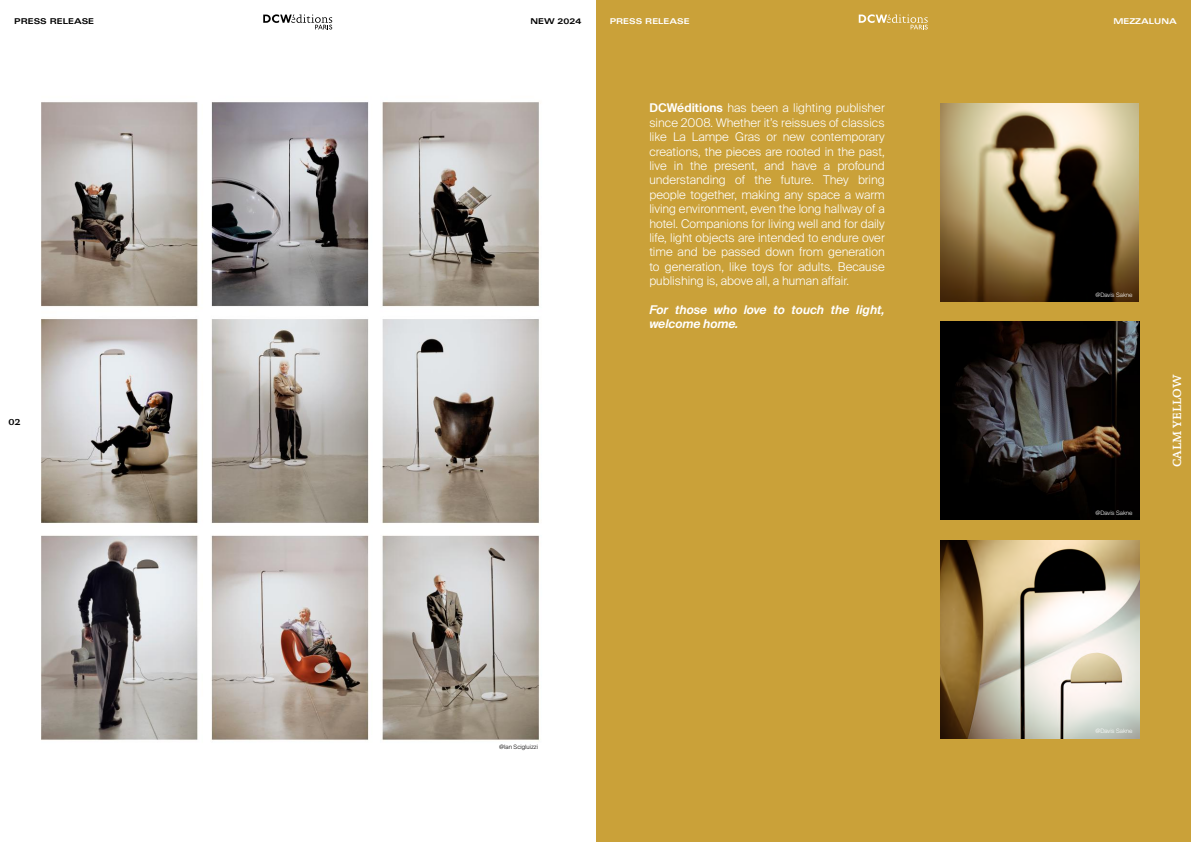
<style>
.page{position:relative;width:1191px;height:842px;background:#fff}
.page>*{position:absolute;margin:0;border:0;box-sizing:border-box;transform-origin:0 0}
.t1{font:300 12px/14.4px "Suisse Intl";color:#fff;text-align:justify}
.t2{font:italic 600 12px/14.4px "Suisse Intl";color:#fff}
.t3{font:500 12px "Absara";color:#fff}
.t4{font:500 12px "Absara";color:#000}
.t5{font:700 expanded 8px "Univers LT Std";color:#fff}
.t6{font:700 expanded 8px "Univers LT Std";color:#000}
.t7{font:300 6px "Suisse Intl";color:#fff}
.t8{font:300 6px "Suisse Intl";color:#000}
.s1{font-weight:600}
</style>
<div class="page">
<div style="left:596px;top:0;width:595px;height:842px;background:#caa139"></div>
<img style="left:940px;top:103px;width:198px;height:199px">
<img style="left:940px;top:321px;width:199px;height:199px">
<img style="left:940px;top:540px;width:199px;height:199px">
<svg style="left:858px;top:14px;width:69px;height:16px"></svg>
<svg style="left:263px;top:14px;width:69px;height:16px"></svg>
<img style="left:41px;top:102px;width:499px;height:639px">
<p class="t6" style="left:14px;top:17px;width:82px">PRESS RELEASE</p>
<p class="t6" style="left:530px;top:17px;width:52px">NEW 2024</p>
<p class="t5" style="left:609px;top:17px;width:82px">PRESS RELEASE</p>
<p class="t5" style="left:1113px;top:17px;width:65px">MEZZALUNA</p>
<p class="t4" style="left:8px;top:414px;width:14px">02</p>
<p class="t1" style="left:649px;top:101px;width:237px"><span class="s1">DCWéditions</span> has been a lighting publisher since 2008. Whether it’s reissues of classics like La Lampe Gras or new contemporary creations, the pieces are rooted in the past, live in the present, and have a profound understanding of the future. They bring people together, making any space a warm living environment, even the long hallway of a hotel. Companions for living well and for daily life, light objects are intended to endure over time and be passed down from generation to generation, like toys for adults. Because publishing is, above all, a human affair.</p>
<p class="t2" style="left:649px;top:303px;width:237px">For those who love to touch the light, welcome home.</p>
<p class="t7" style="left:1095px;top:291px;width:39px">@Davis Sakne</p>
<p class="t7" style="left:1095px;top:509px;width:39px">@Davis Sakne</p>
<p class="t3" style="left:1170px;top:467px;width:94px;rotate:-90deg">CALM YELLOW</p>
<p class="t8" style="left:499px;top:743px;width:40px">@Ian Scigluizzi</p>
<p class="t7" style="left:1095px;top:727px;width:39px">@Davis Sakne</p>
</div>
